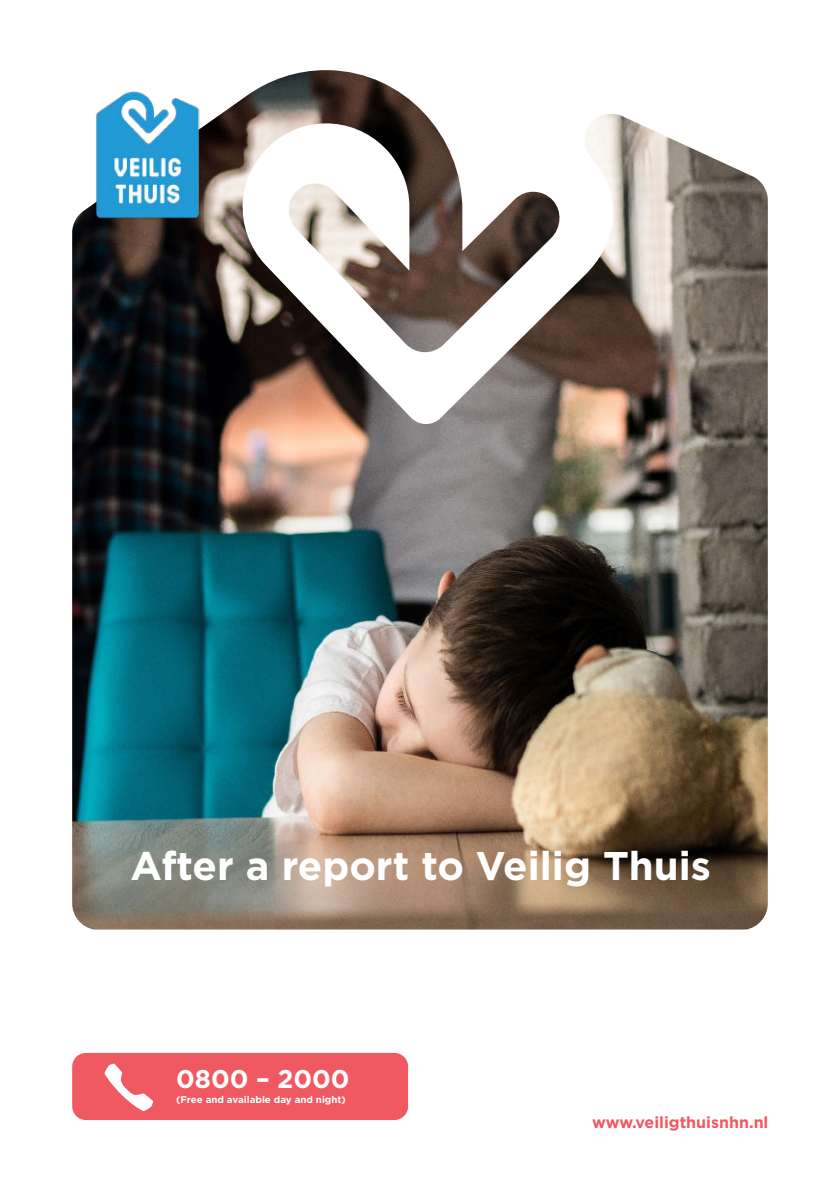
<style>
.page{position:relative;width:840px;height:1191px;background:#fff}
.page>*{position:absolute;margin:0;border:0;box-sizing:border-box;transform-origin:0 0}
.t1{font:700 40px "Gotham";color:#fff}
.t2{font:700 25.6px "Gotham";color:#fff}
.t3{font:700 16px "Gotham";color:#f05961}
.t4{font:700 9.8px "Gotham";color:#fff}
</style>
<div class="page">
<img style="left:72px;top:70px;width:695px;height:859px">
<img style="left:72px;top:71px;width:166px;height:167px">
<div style="left:72px;top:1053px;width:336px;height:67px;background:#f05961;border-radius:14px"></div>
<h1 class="t1" style="left:130px;top:848px;width:581px">After a report to Veilig Thuis</h1>
<h2 class="t2" style="left:176px;top:1067px;width:175px">0800 – 2000</h2>
<p class="t4" style="left:176px;top:1095px;width:171px">(Free and available day and night)</p>
<h3 class="t3" style="left:592px;top:1114px;width:178px">www.veiligthuisnhn.nl</h3>
</div>
